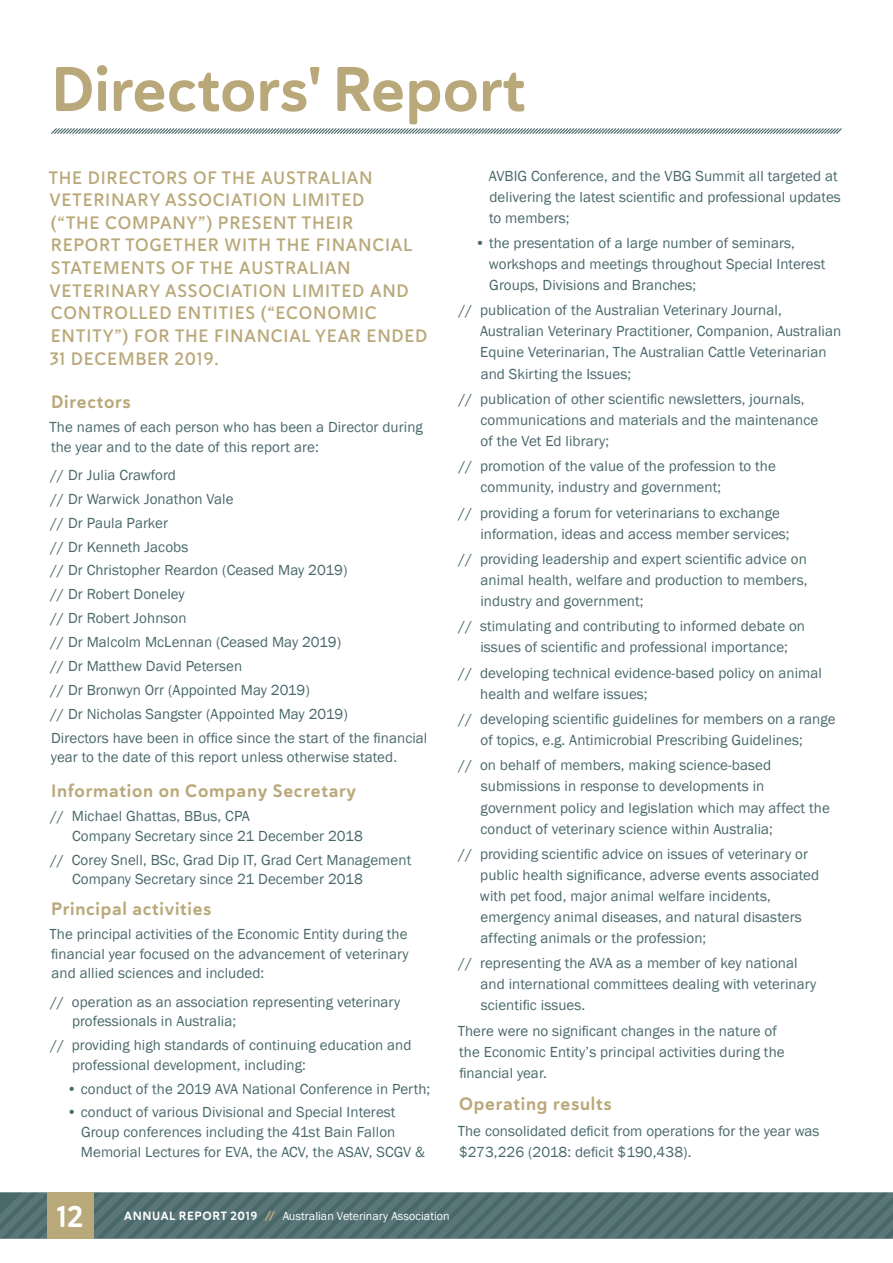
<style>
.page{position:relative;width:893px;height:1263px;background:#fff}
.page>*{position:absolute;margin:0;border:0;box-sizing:border-box;transform-origin:0 0}
.t1{font:63px "Haboro Soft Nor Bol";color:#b9a879}
.t2{font:30px "Haboro Soft Nor Bol";color:#fff}
.t3{font:18px/22.6px "Haboro Soft Nor Dem";letter-spacing:.04em;color:#b9a879}
.t4{font:18px "Haboro Soft Nor Bol";letter-spacing:.04em;color:#b9a879}
.t5{font:15px/21px "Franklin Gothic";letter-spacing:.005em;color:#49686a}
.t6{font:12px "Franklin Gothic";letter-spacing:.005em;color:#fff}
.s1{font-family:"Haboro Soft Nor Bol"}
.s2{font-family:"Haboro Soft Nor Bol";color:#b9a879}
</style>
<div class="page">
<svg style="left:0;top:1192px;width:893px;height:47px;background:#547173"></svg>
<div style="left:47px;top:1192px;width:47px;height:47px;background:#b9a879"></div>
<svg style="left:51px;top:128px;width:791px;height:6px;background:#abb9ba"></svg>
<h1 class="t1" style="left:51px;top:48px;width:476px">Directors' Report</h1>
<p class="t3" style="left:48px;top:166px;width:381px">THE DIRECTORS OF THE AUSTRALIAN<br>VETERINARY ASSOCIATION LIMITED<br>(“THE COMPANY”) PRESENT THEIR<br>REPORT TOGETHER WITH THE FINANCIAL<br>STATEMENTS OF THE AUSTRALIAN<br>VETERINARY ASSOCIATION LIMITED AND<br>CONTROLLED ENTITIES (“ECONOMIC<br>ENTITY”) FOR THE FINANCIAL YEAR ENDED<br>31 DECEMBER 2019.</p>
<p class="t4" style="left:51px;top:390px;width:81px">Directors</p>
<p class="t5" style="left:50px;top:418px;width:375px;line-height:19.6px">The names of each person who has been a Director during the year and to the date of this report are:</p>
<p class="t5" style="left:50px;top:463px;width:378px;line-height:23.9px">// Dr Julia Crawford<br>// Dr Warwick Jonathon Vale<br>// Dr Paula Parker<br>// Dr Kenneth Jacobs<br>// Dr Christopher Reardon (Ceased May 2019)<br>// Dr Robert Doneley<br>// Dr Robert Johnson<br>// Dr Malcolm McLennan (Ceased May 2019)<br>// Dr Matthew David Petersen<br>// Dr Bronwyn Orr (Appointed May 2019)<br>// Dr Nicholas Sangster (Appointed May 2019)<br>Directors have been in office since the start of the financial</p>
<p class="t5" style="left:51px;top:747px;width:348px">year to the date of this report unless otherwise stated.</p>
<p class="t4" style="left:51px;top:779px;width:307px">Information on Company Secretary</p>
<p class="t5" style="left:72px;top:807px;width:292px;line-height:19.6px;text-indent:-22px">// Michael Ghattas, BBus, CPA<br>Company Secretary since 21 December 2018</p>
<p class="t5" style="left:72px;top:850px;width:341px;line-height:19.6px;text-indent:-22px">// Corey Snell, BSc, Grad Dip IT, Grad Cert Management<br>Company Secretary since 21 December 2018</p>
<p class="t4" style="left:51px;top:897px;width:162px">Principal activities</p>
<p class="t5" style="left:50px;top:925px;width:361px;line-height:19.6px;text-align:justify">The principal activities of the Economic Entity during the financial year focused on the advancement of veterinary and allied sciences and included:</p>
<p class="t5" style="left:72px;top:992px;width:330px;line-height:19.6px;text-indent:-22px">// operation as an association representing veterinary professionals in Australia;</p>
<p class="t5" style="left:72px;top:1035px;width:341px;line-height:19.6px;text-indent:-22px">// providing high standards of continuing education and professional development, including:</p>
<p class="t5" style="left:67px;top:1078px;width:365px">• conduct of the 2019 AVA National Conference in Perth;</p>
<p class="t5" style="left:81px;top:1103px;width:346px;line-height:19.6px;text-indent:-14px">• conduct of various Divisional and Special Interest<br>Group conferences including the 41st Bain Fallon<br>Memorial Lectures for EVA, the ACV, the ASAV, SCGV &amp;</p>
<p class="t5" style="left:489px;top:165px;width:353px">AVBIG Conference, and the VBG Summit all targeted at delivering the latest scientific and professional updates to members;</p>
<p class="t5" style="left:489px;top:233px;width:338px;text-indent:-14px">• the presentation of a large number of seminars, workshops and meetings throughout Special Interest<br>Groups, Divisions and Branches;</p>
<p class="t5" style="left:480px;top:300px;width:363px;text-indent:-21px">// publication of the Australian Veterinary Journal, Australian Veterinary Practitioner, Companion, Australian Equine Veterinarian, The Australian Cattle Veterinarian and Skirting the Issues;</p>
<p class="t5" style="left:481px;top:389px;width:339px;text-indent:-22px">// publication of other scientific newsletters, journals, communications and materials and the maintenance of the Vet Ed library;</p>
<p class="t5" style="left:481px;top:456px;width:297px;text-indent:-22px">// promotion of the value of the profession to the community, industry and government;</p>
<p class="t5" style="left:480px;top:502px;width:311px;text-indent:-22px">// providing a forum for veterinarians to exchange information, ideas and access member services;</p>
<p class="t5" style="left:480px;top:549px;width:329px;text-align:justify;text-indent:-22px">// providing leadership and expert scientific advice on animal health, welfare and production to members, industry and government;</p>
<p class="t5" style="left:459px;top:616px;width:348px;text-align:center">// stimulating and contributing to informed debate on issues of scientific and professional importance;</p>
<p class="t5" style="left:480px;top:662px;width:343px;text-indent:-22px">// developing technical evidence-based policy on animal health and welfare issues;</p>
<p class="t5" style="left:481px;top:709px;width:357px;text-indent:-22px">// developing scientific guidelines for members on a range of topics, e.g. Antimicrobial Prescribing Guidelines;</p>
<p class="t5" style="left:481px;top:755px;width:351px;text-indent:-22px">// on behalf of members, making science-based submissions in response to developments in government policy and legislation which may affect the conduct of veterinary science within Australia;</p>
<p class="t5" style="left:480px;top:844px;width:341px;text-indent:-21px">// providing scientific advice on issues of veterinary or public health significance, adverse events associated with pet food, major animal welfare incidents, emergency animal diseases, and natural disasters affecting animals or the profession;</p>
<p class="t5" style="left:481px;top:953px;width:337px;text-indent:-22px">// representing the AVA as a member of key national and international committees dealing with veterinary scientific issues.</p>
<p class="t5" style="left:458px;top:1020px;width:328px">There were no significant changes in the nature of the Economic Entity’s principal activities during the financial year.</p>
<p class="t4" style="left:459px;top:1092px;width:154px">Operating results</p>
<p class="t5" style="left:458px;top:1120px;width:363px">The consolidated deficit from operations for the year was $273,226 (2018: deficit $190,438).</p>
<h2 class="t2" style="left:57px;top:1197px;width:28px">12</h2>
<p class="t6" style="left:124px;top:1208px;width:327px"><span class="s1">ANNUAL REPORT 2019</span> <span class="s2">//</span> Australian Veterinary Association</p>
</div>
